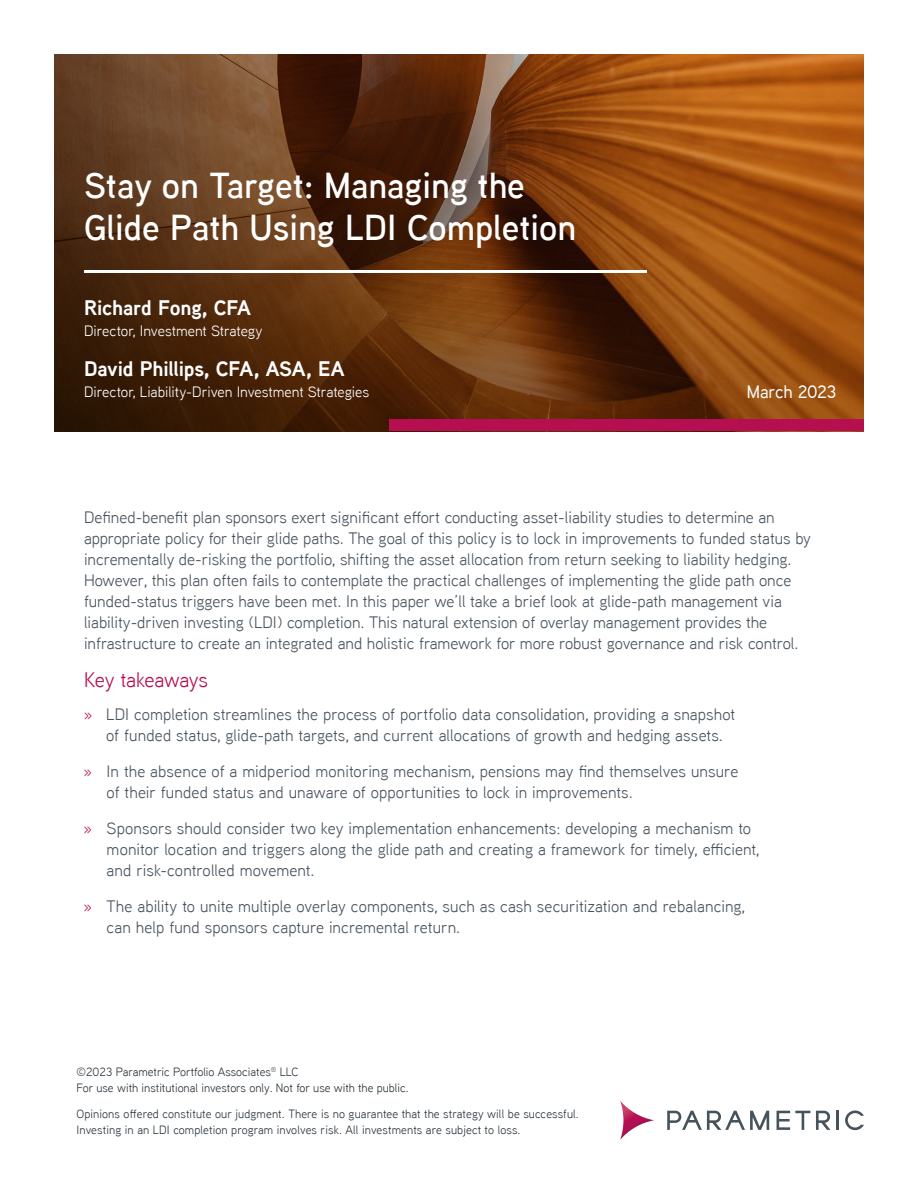
<style>
.page{position:relative;width:918px;height:1188px;background:#fff}
.page>*{position:absolute;margin:0;border:0;box-sizing:border-box;transform-origin:0 0}
.t1{font:600 36px/42px "Aaux Next";color:#fff}
.t2{font:700 21px "Aaux Next";letter-spacing:-.01em;color:#fff}
.t3{font:21px "Aaux Next";letter-spacing:-.015em;color:#b50f52}
.t4{font:500 18px "Aaux Next";letter-spacing:-.02em;color:#fff}
.t5{font:16.5px/21px "Aaux Next";color:#47535d}
.t6{font:15px "Aaux Next";letter-spacing:-.005em;color:#fff}
.t7{font:12px/16.5px "Aaux Next";letter-spacing:.01em;color:#29333b}
.s1{color:#b50f52}
</style>
<div class="page">
<svg style="left:816px;top:1111px;width:14px;height:19px"></svg>
<svg style="left:667px;top:1111px;width:102px;height:19px"></svg>
<svg style="left:777px;top:1111px;width:33px;height:19px"></svg>
<hr style="left:836px;top:1111px;width:3px;height:19px;background:#46535c">
<svg style="left:845px;top:1110px;width:19px;height:20px"></svg>
<svg style="left:620px;top:1101px;width:34px;height:39px"></svg>
<svg style="left:54px;top:54px;width:810px;height:377px;background:#6f3a12"></svg>
<hr style="left:84px;top:270px;width:562px;height:3px;background:#fff">
<div style="left:390px;top:419px;width:474px;height:12px;background:#b50f52"></div>
<h1 class="t1" style="left:84px;top:164px;width:494px">Stay on Target: Managing the<br>Glide Path Using LDI Completion</h1>
<p class="t2" style="left:84px;top:293px;width:169px">Richard Fong, CFA</p>
<p class="t6" style="left:84px;top:321px;width:180px">Director, Investment Strategy</p>
<p class="t2" style="left:84px;top:354px;width:262px">David Phillips, CFA, ASA, EA</p>
<p class="t6" style="left:84px;top:382px;width:287px">Director, Liability-Driven Investment Strategies</p>
<p class="t4" style="left:747px;top:379px;width:91px">March 2023</p>
<p class="t5" style="left:84px;top:506px;width:728px">Defined-benefit plan sponsors exert significant effort conducting asset-liability studies to determine an appropriate policy for their glide paths. The goal of this policy is to lock in improvements to funded status by incrementally de-risking the portfolio, shifting the asset allocation from return seeking to liability hedging.<br>However, this plan often fails to contemplate the practical challenges of implementing the glide path once funded-status triggers have been met. In this paper we’ll take a brief look at glide-path management via liability-driven investing (LDI) completion. This natural extension of overlay management provides the infrastructure to create an integrated and holistic framework for more robust governance and risk control.</p>
<p class="t3" style="left:84px;top:665px;width:126px">Key takeaways</p>
<p class="t5" style="left:84px;top:703px;width:653px;text-align:center"><span class="s1">»</span> LDI completion streamlines the process of portfolio data consolidation, providing a snapshot of funded status, glide-path targets, and current allocations of growth and hedging assets.</p>
<p class="t5" style="left:107px;top:760px;width:633px;text-indent:-23px"><span class="s1">»</span> In the absence of a midperiod monitoring mechanism, pensions may find themselves unsure of their funded status and unaware of opportunities to lock in improvements.</p>
<p class="t5" style="left:107px;top:817px;width:654px;text-indent:-23px"><span class="s1">»</span> Sponsors should consider two key implementation enhancements: developing a mechanism to monitor location and triggers along the glide path and creating a framework for timely, efficient, and risk-controlled movement.</p>
<p class="t5" style="left:107px;top:895px;width:640px;text-indent:-23px"><span class="s1">»</span> The ability to unite multiple overlay components, such as cash securitization and rebalancing, can help fund sponsors capture incremental return.</p>
<p class="t7" style="left:76px;top:1063px;width:334px">©2023 Parametric Portfolio Associates<sup>®</sup> LLC<br>For use with institutional investors only. Not for use with the public.</p>
<p class="t7" style="left:77px;top:1105px;width:504px">Opinions offered constitute our judgment. There is no guarantee that the strategy will be successful.<br>Investing in an LDI completion program involves risk. All investments are subject to loss.</p>
</div>
